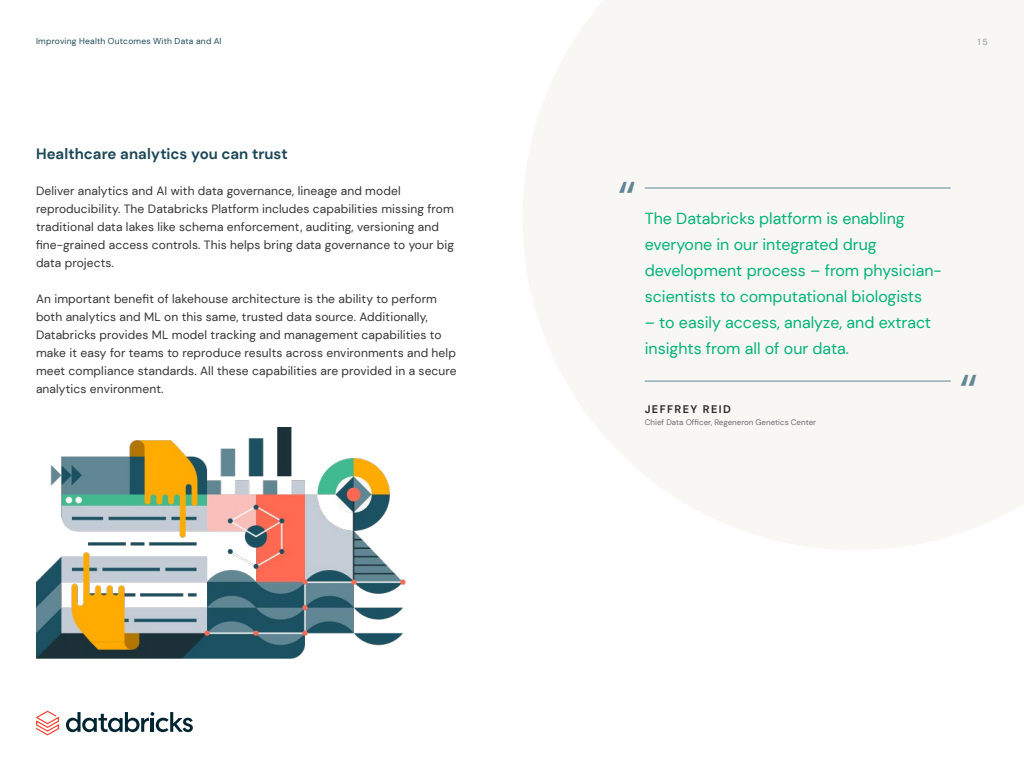
<style>
.page{position:relative;width:1024px;height:768px;background:#fff}
.page>*{position:absolute;margin:0;border:0;box-sizing:border-box;transform-origin:0 0}
.t1{font:50px "DM Sans";color:#618794}
.t2{font:16px/26px "DM Sans";color:#00b379}
.t3{font:700 15px "DM Sans";letter-spacing:.005em;color:#1c4757}
.t4{font:12px/18px "DM Sans";letter-spacing:.01em;color:#333}
.t5{font:700 11px "DM Sans";letter-spacing:.125em;color:#302d2d}
.t6{font:8.8px "DM Sans";color:#8d989c}
.t7{font:8.5px "DM Sans";letter-spacing:.025em;color:#1c4856}
.t8{font:8px "DM Sans";color:#6d6e71}
</style>
<div class="page">
<img style="left:36px;top:428px;width:370px;height:231px">
<svg style="left:523px;top:0;width:501px;height:550px;fill:#f9f7f4"></svg>
<hr style="left:645px;top:188px;width:306px;height:1px;background:#618794">
<hr style="left:645px;top:381px;width:306px;height:1px;background:#618794">
<svg style="left:66px;top:712px;width:127px;height:20px"></svg>
<svg style="left:36px;top:711px;width:23px;height:24px"></svg>
<p class="t7" style="left:36px;top:36px;width:187px">Improving Health Outcomes With Data and AI</p>
<p class="t6" style="left:978px;top:36px;width:12px">1 5</p>
<p class="t3" style="left:36px;top:144px;width:253px">Healthcare analytics you can trust</p>
<p class="t4" style="left:36px;top:182px;width:420px">Deliver analytics and AI with data governance, lineage and model reproducibility. The Databricks Platform includes capabilities missing from traditional data lakes like schema enforcement, auditing, versioning and fine-grained access controls. This helps bring data governance to your big data projects.</p>
<p class="t4" style="left:36px;top:290px;width:422px">An important benefit of lakehouse architecture is the ability to perform both analytics and ML on this same, trusted data source. Additionally, Databricks provides ML model tracking and management capabilities to make it easy for teams to reproduce results across environments and help meet compliance standards. All these capabilities are provided in a secure analytics environment.</p>
<h1 class="t1" style="left:618px;top:168px;width:20px">“</h1>
<h2 class="t2" style="left:645px;top:205px;width:298px">The Databricks platform is enabling everyone in our integrated drug development process – from physician&shy;scientists to computational biologists</h2>
<h2 class="t2" style="left:645px;top:309px;width:288px">– to easily access, analyze, and extract insights from all of our data.</h2>
<p class="t5" style="left:645px;top:402px;width:88px">JEFFREY REID</p>
<p class="t8" style="left:645px;top:417px;width:173px">Chief Data Officer, Regeneron Genetics Center</p>
<h1 class="t1" style="left:959px;top:361px;width:20px">“</h1>
</div>
